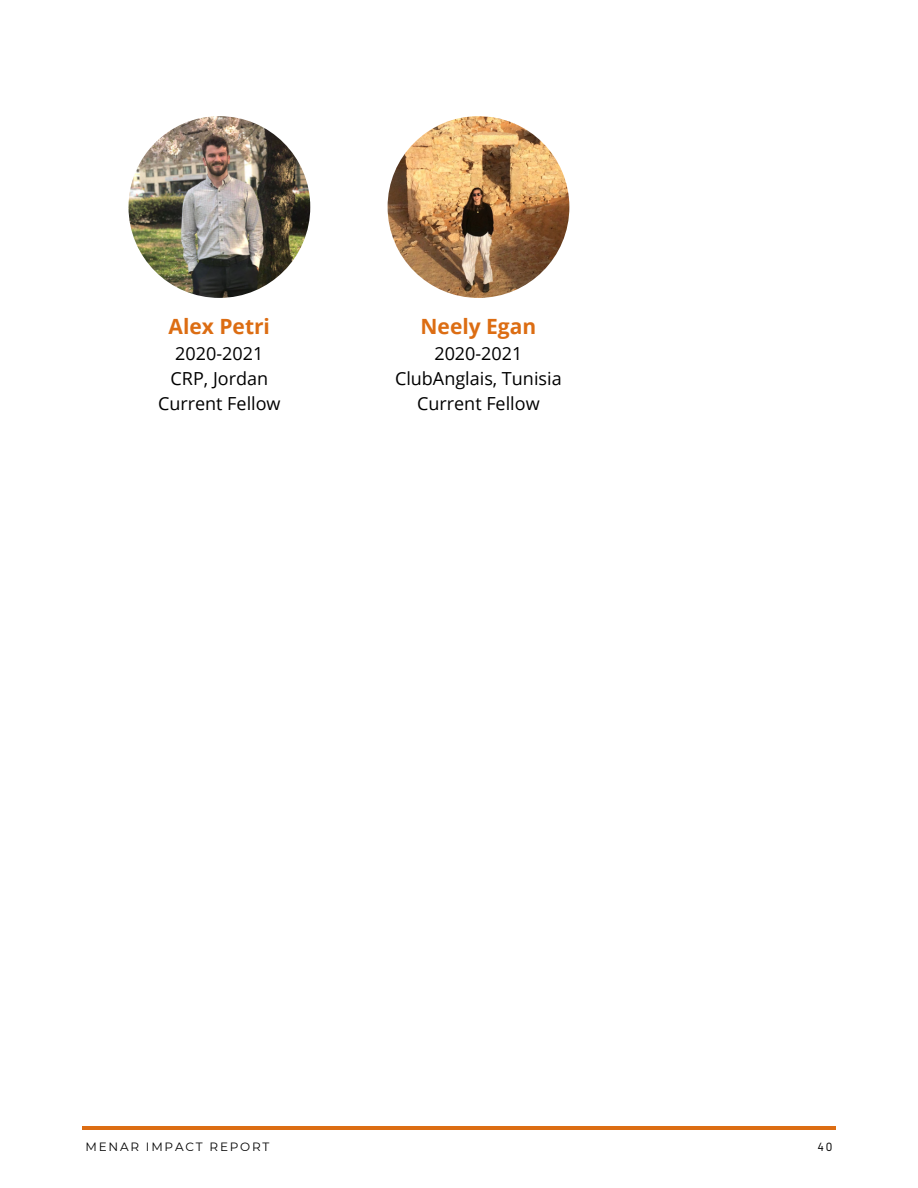
<style>
.page{position:relative;width:918px;height:1188px;background:#fff}
.page>*{position:absolute;margin:0;border:0;box-sizing:border-box;transform-origin:0 0}
.t1{font:700 21px "Open Sans";color:#dc6d13}
.t2{font:18px/25px "Open Sans";color:#000;text-align:center}
.t3{font:12.45px "Gidole";color:#000}
.t4{font:12px "Montserrat";letter-spacing:.15em;color:#000}
</style>
<div class="page">
<hr style="left:82px;top:1126px;width:754px;height:3px;background:#dc6d13">
<img style="left:129px;top:116px;width:181px;height:182px;border-radius:50%">
<img style="left:388px;top:116px;width:181px;height:182px;border-radius:50%">
<p class="t1" style="left:169px;top:311px;width:103px">Alex Petri</p>
<p class="t2" style="left:158px;top:341px;width:124px">2020-2021<br>CRP, Jordan<br>Current Fellow</p>
<p class="t1" style="left:421px;top:311px;width:117px">Neely Egan</p>
<p class="t2" style="left:395px;top:341px;width:168px">2020-2021<br>ClubAnglais, Tunisia<br>Current Fellow</p>
<p class="t4" style="left:85px;top:1139px;width:185px">MENAR IMPACT REPORT</p>
<p class="t3" style="left:817px;top:1140px;width:17px">40</p>
</div>
